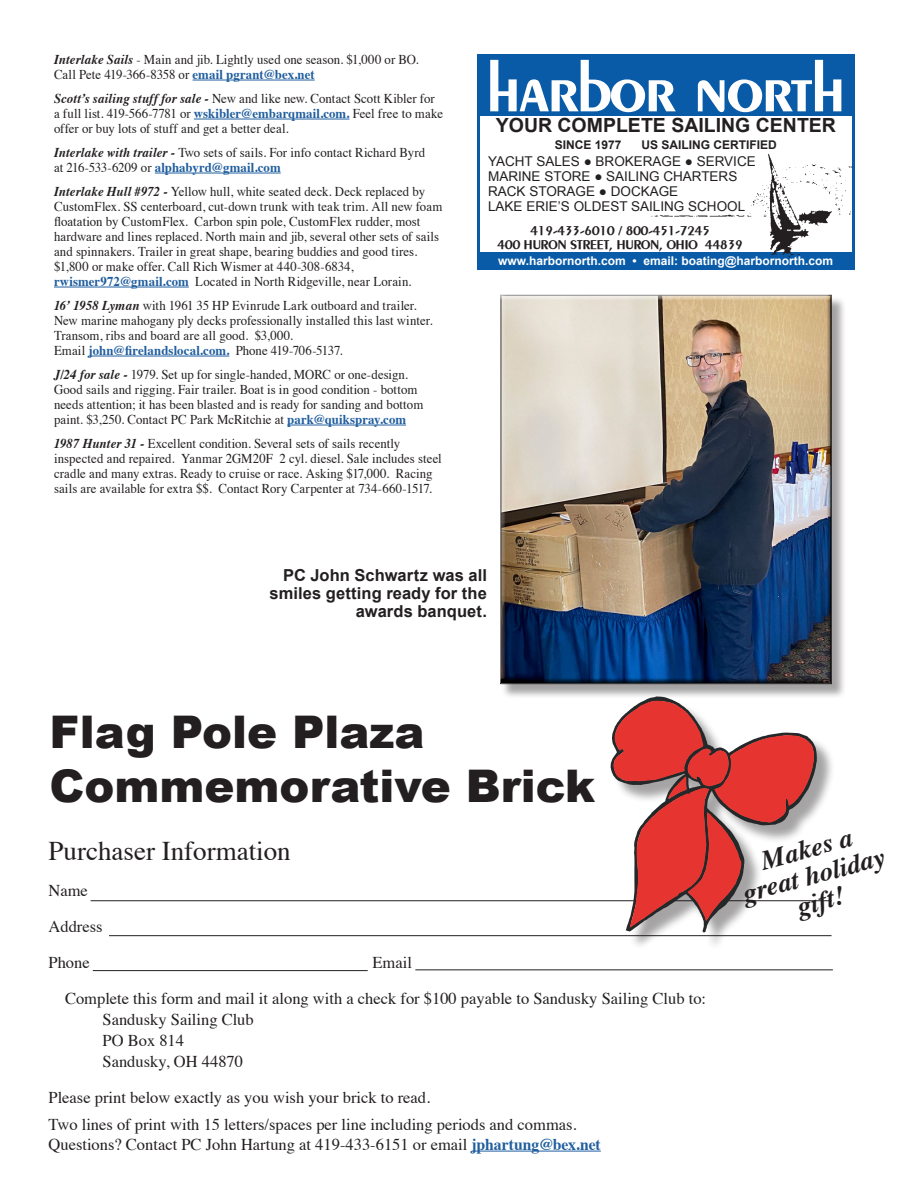
<style>
.page{position:relative;width:918px;height:1188px;background:#fff}
.page>*{position:absolute;margin:0;border:0;box-sizing:border-box;transform-origin:0 0}
.t1{font:700 72px "Pare";color:#fff}
.t2{font:900 45px "Arial";color:#231f20}
.t3{font:italic 700 27px/27px "Times";color:#231f20;text-align:center}
.t4{font:27px "Times";color:#231f20}
.t5{font:700 19.5px "Arial";color:#231f20}
.t6{font:16.5px "Times";color:#231f20}
.t7{font:700 16.5px/18px "Arial";letter-spacing:.005em;color:#231f20;text-align:right}
.t8{font:13.5px/15px "Times";letter-spacing:.005em;color:#231f20;scale:.95 1}
.t9{font:13.5px/15px "Arial";color:#231f20}
.t10{font:700 13.5px "Times";letter-spacing:.005em;color:#215e9e;scale:.95 1}
.t11{font:700 13.5px/13.5px "Pare";color:#231f20;text-align:center}
.t12{font:700 12px "Arial";color:#fff}
.t13{font:700 12px "Arial";color:#231f20}
.s1{font-weight:700;font-style:italic}
.s2{font-weight:700;color:#215e9e}
.s3{font-weight:400;color:#231f20}
</style>
<div class="page">
<div style="left:477px;top:253px;width:378px;height:17px;background:#095ba8"></div>
<img style="left:649px;top:154px;width:206px;height:104px">
<div style="left:477px;top:54px;width:378px;height:62px;background:#095ba8"></div>
<hr style="left:193px;top:80px;width:122px;height:1px;background:#215e9e">
<hr style="left:194px;top:119px;width:155px;height:1px;background:#215e9e">
<hr style="left:155px;top:173px;width:126px;height:1px;background:#215e9e">
<hr style="left:54px;top:287px;width:135px;height:1px;background:#215e9e">
<hr style="left:89px;top:356px;width:140px;height:1px;background:#215e9e">
<hr style="left:287px;top:425px;width:119px;height:1px;background:#215e9e">
<div style="left:501px;top:296px;width:345px;height:403px;background:#231f20;opacity:.41"></div>
<div style="left:496px;top:291px;width:342px;height:393px;background:#231f20;opacity:.75"></div>
<hr style="left:472px;top:1151px;width:129px;height:1px;background:#215e9e">
<hr style="left:91px;top:900px;width:741px;height:1px;background:#231f20">
<hr style="left:109px;top:935px;width:723px;height:1px;background:#231f20">
<hr style="left:93px;top:970px;width:275px;height:1px;background:#231f20">
<hr style="left:415px;top:969px;width:418px;height:1px;background:#231f20">
<div style="left:613px;top:699px;width:223px;height:252px;background:#231f20;opacity:.41"></div>
<svg style="left:611px;top:696px;width:206px;height:237px"></svg>
<svg style="left:613px;top:701px;width:201px;height:227px;fill:#e63530"></svg>
<p class="t8" style="left:54px;top:51px;width:386px"><span class="s1">Interlake Sails</span> - Main and jib. Lightly used one season. $1,000 or BO.</p>
<p class="t8" style="left:54px;top:66px;width:276px">Call Pete 419-366-8358 or <span class="s2">email pgrant@bex.net</span></p>
<p class="t8" style="left:54px;top:90px;width:411px"><span class="s1">Scott’s sailing stuff for sale -</span> New and like new. Contact Scott Kibler for a full list. 419-566-7781 or <span class="s2">wskibler@embarqmail.com.</span> Feel free to make offer or buy lots of stuff and get a better deal.</p>
<p class="t8" style="left:54px;top:144px;width:392px"><span class="s1">Interlake with trailer -</span> Two sets of sails. For info contact Richard Byrd</p>
<p class="t10" style="left:54px;top:155px;width:240px"><span class="s3">at 216-533-6209 or</span> alphabyrd@gmail.com</p>
<p class="t8" style="left:54px;top:183px;width:410px"><span class="s1">Interlake Hull #972 -</span> Yellow hull, white seated deck. Deck replaced by CustomFlex. SS centerboard, cut-down trunk with teak trim. All new foam floatation by CustomFlex. Carbon spin pole, CustomFlex rudder, most hardware and lines replaced. North main and jib, several other sets of sails and spinnakers. Trailer in great shape, bearing buddies and good tires. $1,800 or make offer. Call Rich Wismer at 440-308-6834,</p>
<p class="t8" style="left:54px;top:273px;width:378px"><span class="s2">rwismer972@gmail.com</span> Located in North Ridgeville, near Lorain.</p>
<p class="t8" style="left:54px;top:297px;width:400px"><span class="s1">16’ 1958 Lyman</span> with 1961 35 HP Evinrude Lark outboard and trailer.<br>New marine mahogany ply decks professionally installed this last winter.<br>Transom, ribs and board are all good. $3,000.</p>
<p class="t10" style="left:54px;top:338px;width:305px"><span class="s3">Email</span> john@firelandslocal.com. <span class="s3">Phone 419-706-5137.</span></p>
<p class="t8" style="left:54px;top:366px;width:374px"><span class="s1">J/24 for sale -</span> 1979. Set up for single-handed, MORC or one-design.</p>
<p class="t8" style="left:54px;top:381px;width:390px">Good sails and rigging. Fair trailer. Boat is in good condition - bottom needs attention; it has been blasted and is ready for sanding and bottom paint. $3,250. Contact PC Park McRitchie at <span class="s2">park@quikspray.com</span></p>
<p class="t8" style="left:54px;top:435px;width:410px"><span class="s1">1987 Hunter 31 -</span> Excellent condition. Several sets of sails recently inspected and repaired. Yanmar 2GM20F 2 cyl. diesel. Sale includes steel cradle and many extras. Ready to cruise or race. Asking $17,000. Racing sails are available for extra $$. Contact Rory Carpenter at 734-660-1517.</p>
<p class="t1" style="left:487px;top:45px;width:360px">harbor north</p>
<p class="t5" style="left:496px;top:113px;width:342px">YOUR COMPLETE SAILING CENTER</p>
<p class="t13" style="left:555px;top:137px;width:68px">SINCE 1977</p>
<p class="t13" style="left:642px;top:137px;width:137px">US SAILING CERTIFIED</p>
<p class="t9" style="left:488px;top:154px;width:269px">YACHT SALES ● BROKERAGE ● SERVICE<br>MARINE STORE ● SAILING CHARTERS<br>RACK STORAGE ● DOCKAGE<br>LAKE ERIE’S OLDEST SAILING SCHOOL</p>
<p class="t11" style="left:498px;top:223px;width:247px">419-433-6010 / 800-451-7245<br>400 HURON STREET, HURON, OHIO 44839</p>
<p class="t12" style="left:498px;top:253px;width:336px">www.harbornorth.com • email: boating@harbornorth.com</p>
<p class="t7" style="left:270px;top:566px;width:219px">PC John Schwartz was all smiles getting ready for the awards banquet.</p>
<p class="t2" style="left:50px;top:699px;width:376px">Flag Pole Plaza</p>
<p class="t2" style="left:50px;top:753px;width:547px">Commemorative Brick</p>
<p class="t4" style="left:49px;top:826px;width:244px">Purchaser Information</p>
<p class="t6" style="left:49px;top:875px;width:41px">Name</p>
<p class="t6" style="left:49px;top:911px;width:56px">Address</p>
<p class="t6" style="left:49px;top:947px;width:43px">Phone</p>
<p class="t6" style="left:373px;top:947px;width:41px">Email</p>
<p class="t6" style="left:65px;top:983px;width:643px">Complete this form and mail it along with a check for $100 payable to Sandusky Sailing Club to:</p>
<p class="t6" style="left:103px;top:1004px;width:153px">Sandusky Sailing Club</p>
<p class="t6" style="left:103px;top:1025px;width:83px">PO Box 814</p>
<p class="t6" style="left:103px;top:1046px;width:142px">Sandusky, OH 44870</p>
<p class="t6" style="left:49px;top:1082px;width:383px">Please print below exactly as you wish your brick to read.</p>
<p class="t6" style="left:49px;top:1109px;width:530px">Two lines of print with 15 letters/spaces per line including periods and commas.</p>
<p class="t6" style="left:49px;top:1129px;width:554px">Questions? Contact PC John Hartung at 419-433-6151 or email <span class="s2">jphartung@bex.net</span></p>
<p class="t3" style="left:757px;top:846px;width:95px;rotate:-15deg">Makes a</p>
<p class="t3" style="left:739px;top:879px;width:148px;rotate:-15deg">great holiday gift!</p>
</div>
